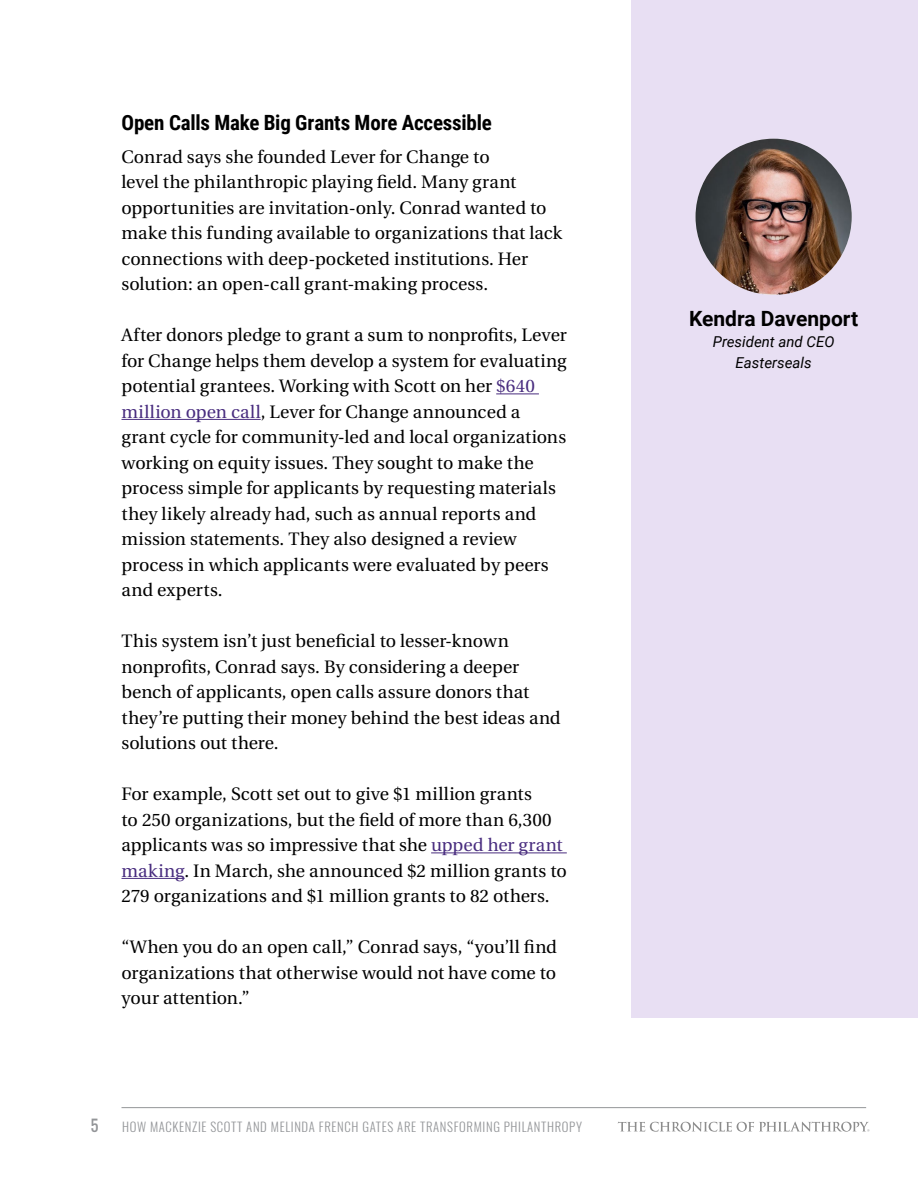
<style>
.page{position:relative;width:918px;height:1188px;background:#fff}
.page>*{position:absolute;margin:0;border:0;box-sizing:border-box;transform-origin:0 0}
.t1{font:700 21px "Roboto Condensed";letter-spacing:-.01em;color:#000}
.t2{font:700 21px "Roboto";color:#000}
.t3{font:18px/25.5px "Heuristica";color:#000}
.t4{font:italic 15px/21px "Roboto";color:#000;text-align:center}
.t5{font:15px "Oswald";color:#939598}
.t6{font:300 12.75px "Oswald";letter-spacing:.05em;color:#939598}
.s1{color:#492d7f}
</style>
<div class="page">
<hr style="left:122px;top:1107px;width:744px;height:1px;background:#939598">
<svg style="left:618px;top:1122px;width:251px;height:10px"></svg>
<div style="left:631px;top:0;width:287px;height:1018px;background:#e8dff3"></div>
<hr style="left:496px;top:393px;width:43px;height:1px;background:#492d7f">
<hr style="left:122px;top:419px;width:139px;height:1px;background:#492d7f">
<hr style="left:431px;top:852px;width:136px;height:1px;background:#492d7f">
<hr style="left:122px;top:878px;width:62px;height:1px;background:#492d7f">
<img style="left:696px;top:139px;width:156px;height:156px;border-radius:78px">
<p class="t1" style="left:122px;top:108px;width:372px">Open Calls Make Big Grants More Accessible</p>
<p class="t3" style="left:122px;top:144px;width:442px">Conrad says she founded Lever for Change to<br>level the philanthropic playing field. Many grant opportunities are invitation-only. Conrad wanted to make this funding available to organizations that lack connections with deep-pocketed institutions. Her solution: an open-call grant-making process.</p>
<p class="t3" style="left:122px;top:322px;width:447px">After donors pledge to grant a sum to nonprofits, Lever for Change helps them develop a system for evaluating potential grantees. Working with Scott on her <span class="s1">$640 million open call</span>, Lever for Change announced a grant cycle for community-led and local organizations working on equity issues. They sought to make the process simple for applicants by requesting materials they likely already had, such as annual reports and mission statements. They also designed a review process in which applicants were evaluated by peers and experts.</p>
<p class="t3" style="left:122px;top:628px;width:441px">This system isn’t just beneficial to lesser-known nonprofits, Conrad says. By considering a deeper bench of applicants, open calls assure donors that they’re putting their money behind the best ideas and solutions out there.</p>
<p class="t3" style="left:122px;top:781px;width:447px">For example, Scott set out to give $1 million grants<br>to 250 organizations, but the field of more than 6,300 applicants was so impressive that she <span class="s1">upped her grant making</span>. In March, she announced $2 million grants to 279 organizations and $1 million grants to 82 others.</p>
<p class="t3" style="left:122px;top:935px;width:437px;text-align:justify">“When you do an open call,” Conrad says, “you’ll find organizations that otherwise would not have come to your attention.”</p>
<p class="t5" style="left:91px;top:1114px;width:9px">5</p>
<p class="t6" style="left:122px;top:1116px;width:462px">HOW MACKENZIE SCOTT AND MELINDA FRENCH GATES ARE TRANSFORMING PHILANTHROPY</p>
<p class="t2" style="left:689px;top:304px;width:171px">Kendra Davenport</p>
<p class="t4" style="left:713px;top:331px;width:123px">President and CEO<br>Easterseals</p>
</div>
